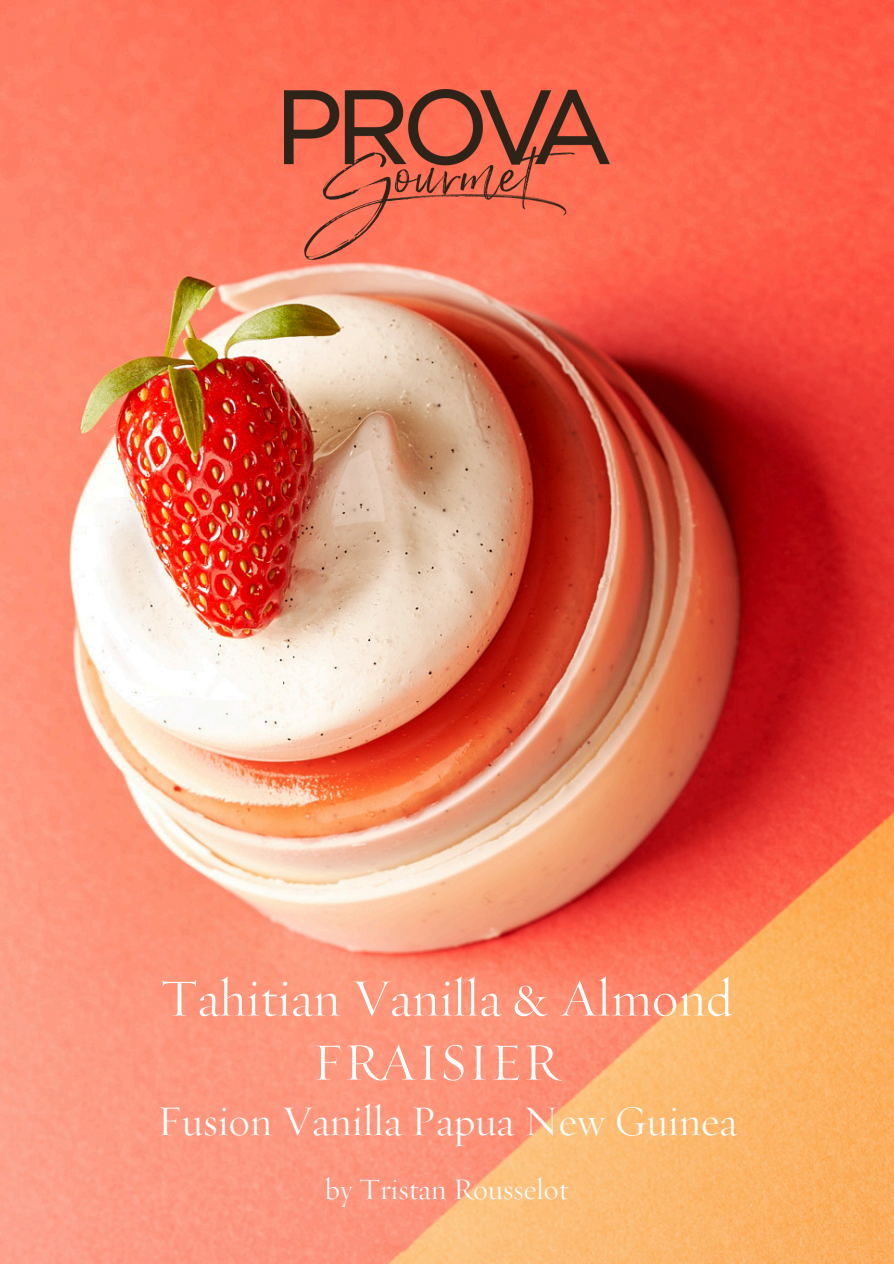
<style>
.page{position:relative;width:894px;height:1264px;background:#fff}
.page>*{position:absolute;margin:0;border:0;box-sizing:border-box;transform-origin:0 0}
.t1{font:53.85px/64.2px "Requiem Fine HTF Roman";color:#fff;text-align:center}
.t2{font:43.35px "Requiem Fine HTF Roman";color:#fff}
.t3{font:30.45px "Requiem Fine HTF Roman";color:#fff}
</style>
<div class="page">
<img style="left:0;top:0;width:893px;height:1263px">
<img style="left:284px;top:89px;width:325px;height:170px">
<p class="t1" style="left:160px;top:967px;width:574px">Tahitian Vanilla &amp; Almond<br>FRAISIER</p>
<p class="t2" style="left:157px;top:1095px;width:581px">Fusion Vanilla Papua New Guinea</p>
<h1 class="t3" style="left:325px;top:1171px;width:244px">by Tristan Rousselot</h1>
</div>
